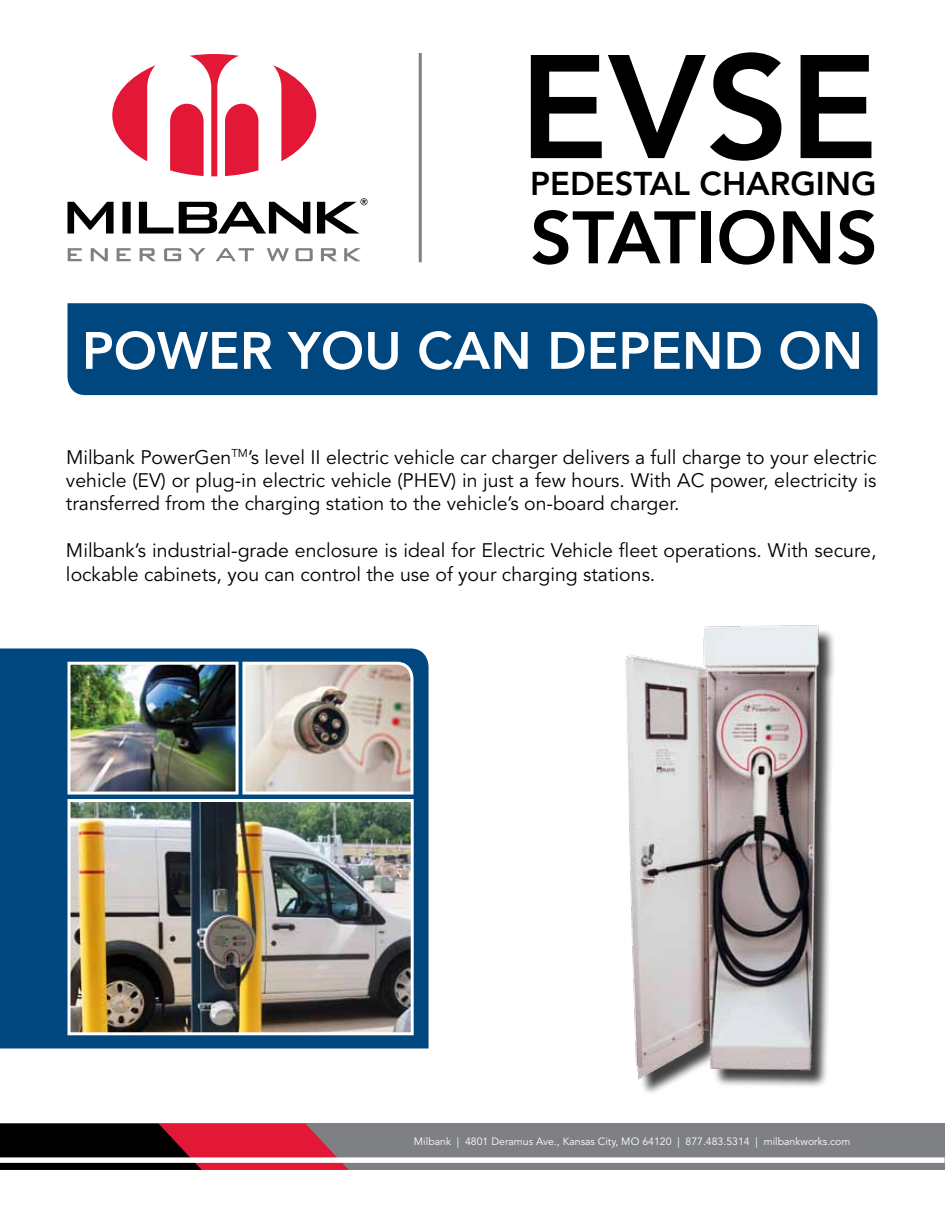
<style>
.page{position:relative;width:945px;height:1215px;background:#fff}
.page>*{position:absolute;margin:0;border:0;box-sizing:border-box;transform-origin:0 0}
.t1{font:800 145.65px "Avenir LT Std";color:#000}
.t2{font:800 73.35px "Avenir LT Std";color:#000}
.t3{font:800 52.05px "Avenir LT Std";color:#fff}
.t4{font:800 32.7px "Avenir LT Std";color:#000}
.t5{font:19.5px/23.4px "Avenir LT Std";color:#000;text-align:justify}
.t6{font:10.5px "Avenir LT Std";color:#fff}
</style>
<div class="page">
<div style="left:0;top:649px;width:429px;height:399px;background:#00467f"></div>
<svg style="left:112px;top:54px;width:204px;height:122px"></svg>
<svg style="left:68px;top:248px;width:293px;height:13px"></svg>
<svg style="left:68px;top:198px;width:300px;height:36px"></svg>
<div style="left:0;top:1124px;width:945px;height:46px;background:#7e8083"></div>
<svg style="left:0;top:1124px;width:349px;height:46px;background:#681220"></svg>
<div style="left:0;top:1157px;width:945px;height:6px;background:#fff"></div>
<hr style="left:419px;top:53px;width:3px;height:209px;background:#7e8083">
<div style="left:68px;top:303px;width:810px;height:92px;background:#00467f"></div>
<img style="left:72px;top:666px;width:163px;height:125px">
<div style="left:68px;top:662px;width:171px;height:133px;border:3px solid #fff"></div>
<img style="left:625px;top:625px;width:209px;height:468px">
<svg style="left:241px;top:660px;width:174px;height:136px;background:#c0bab4"></svg>
<img style="left:72px;top:803px;width:338px;height:228px">
<div style="left:68px;top:799px;width:346px;height:236px;border:3px solid #fff"></div>
<h1 class="t1" style="left:519px;top:21px;width:360px">EVSE</h1>
<h3 class="t4" style="left:530px;top:165px;width:348px">PEDESTAL CHARGING</h3>
<h2 class="t2" style="left:530px;top:194px;width:340px">STATIONS</h2>
<h3 class="t3" style="left:82px;top:320px;width:373px">POWER YOU CAN</h3>
<h3 class="t3" style="left:547px;top:320px;width:272px">DEPEND ON</h3>
<p class="t5" style="left:66px;top:446px;width:812px">Milbank PowerGen<sup>TM</sup>’s level II electric vehicle car charger delivers a full charge to your electric vehicle (EV) or plug-in electric vehicle (PHEV) in just a few hours. With AC power, electricity is transferred from the charging station to the vehicle’s on-board charger.</p>
<p class="t5" style="left:66px;top:539px;width:812px">Milbank’s industrial-grade enclosure is ideal for Electric Vehicle fleet operations. With secure, lockable cabinets, you can control the use of your charging stations.</p>
<p class="t6" style="left:414px;top:1135px;width:438px">Milbank | 4801 Deramus Ave., Kansas City, MO 64120 | 877.483.5314 | milbankworks.com</p>
</div>
